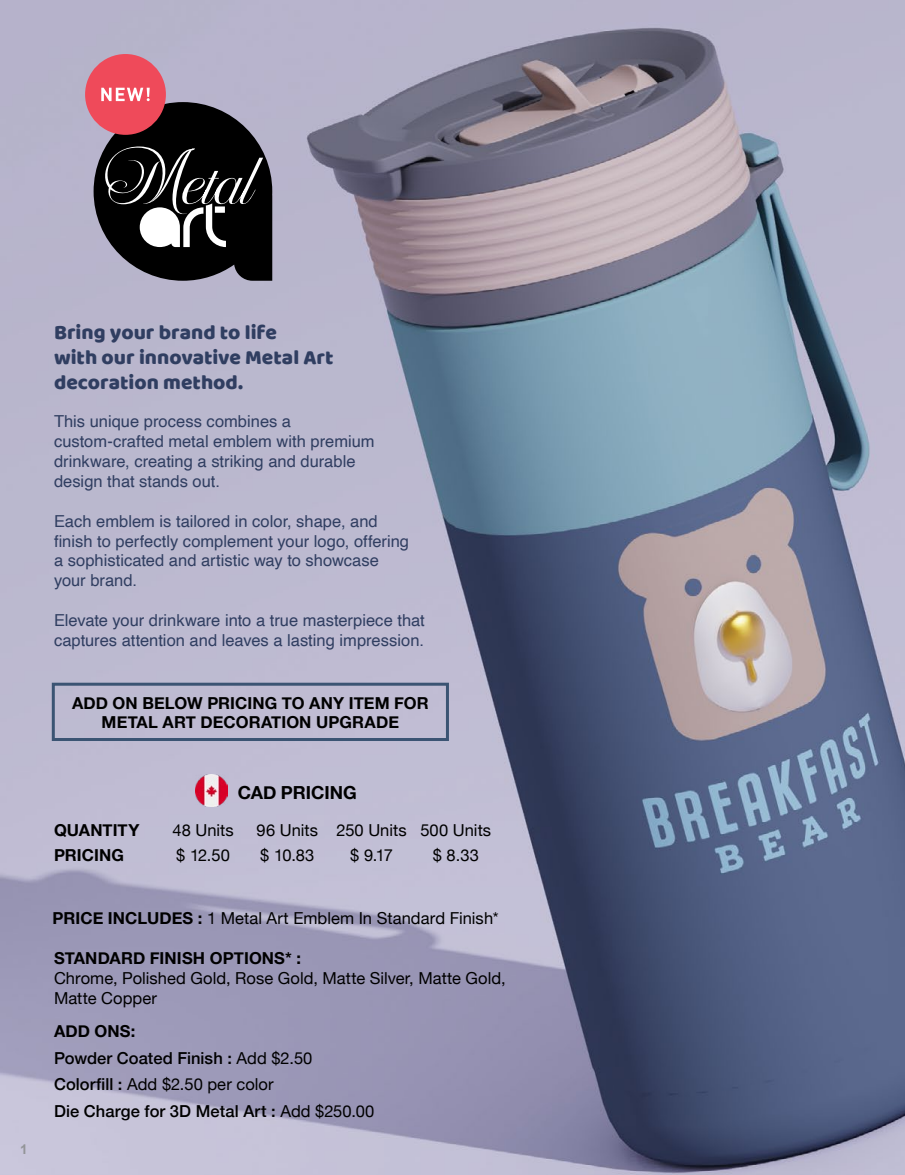
<style>
.page{position:relative;width:905px;height:1175px;background:#fff}
.page>*{position:absolute;margin:0;border:0;box-sizing:border-box;transform-origin:0 0}
.t1{font:21px/25.2px "Baloo Bhaijaan";color:#303e61}
.t2{font:700 18px "Helvetica Neue";color:#000}
.t3{font:16.5px/19.8px "Helvetica";color:#303e61}
.t4{font:16.5px/25.5px "Helvetica Neue";color:#000}
.t5{font:500 16.5px/26.5px "Helvetica Neue";letter-spacing:.005em;color:#000}
.t6{font:700 16.5px/25.5px "Helvetica Neue";letter-spacing:.005em;color:#000}
.t7{font:700 13.5px "Arial";color:#939598}
.s1{font-weight:700}
.s2{font-weight:400}
</style>
<div class="page">
<img style="left:0;top:0;width:904px;height:1174px">
<div style="left:85px;top:54px;width:81px;height:81px;background:#ef4a5a;border-radius:50%"></div>
<svg style="left:94px;top:88px;width:178px;height:193px"></svg>
<img style="left:196px;top:774px;width:32px;height:32px">
<div style="left:52px;top:682px;width:397px;height:59px;border:3px solid #3b5473"></div>
<p class="t7" style="left:20px;top:1140px;width:9px">1</p>
<p class="t1" style="left:54px;top:320px;width:281px">Bring your brand to life<br>with our innovative Metal Art decoration method.</p>
<p class="t3" style="left:54px;top:412px;width:322px">This unique process combines a custom-crafted metal emblem with premium drinkware, creating a striking and durable design that stands out.</p>
<p class="t3" style="left:54px;top:511px;width:356px">Each emblem is tailored in color, shape, and finish to perfectly complement your logo, offering a sophisticated and artistic way to showcase your brand.</p>
<p class="t3" style="left:54px;top:611px;width:372px">Elevate your drinkware into a true masterpiece that captures attention and leaves a lasting impression.</p>
<p class="t6" style="left:72px;top:693px;width:358px;line-height:19.8px;text-align:center">ADD ON BELOW PRICING TO ANY ITEM FOR<br>METAL ART DECORATION UPGRADE</p>
<p class="t2" style="left:238px;top:778px;width:121px">CAD PRICING</p>
<p class="t6" style="left:54px;top:817px;width:87px">QUANTITY<br>PRICING</p>
<p class="t4" style="left:172px;top:817px;width:63px">48 Units $ 12.50</p>
<p class="t4" style="left:257px;top:817px;width:63px">96 Units $ 10.83</p>
<p class="t4" style="left:336px;top:817px;width:71px;text-align:center">250 Units $ 9.17</p>
<p class="t4" style="left:420px;top:817px;width:72px;text-align:center">500 Units $ 8.33</p>
<p class="t4" style="left:53px;top:906px;width:447px"><span class="s1">PRICE INCLUDES :</span> 1 Metal Art Emblem In Standard Finish*</p>
<p class="t6" style="left:54px;top:946px;width:248px">STANDARD FINISH OPTIONS* :</p>
<p class="t4" style="left:54px;top:969px;width:453px;line-height:19.8px">Chrome, Polished Gold, Rose Gold, Matte Silver, Matte Gold,<br>Matte Copper</p>
<p class="t5" style="left:54px;top:1016px;width:322px"><span class="s1">ADD ONS:<br></span>Powder Coated Finish : <span class="s2">Add $2.50<br></span>Colorfill : <span class="s2">Add $2.50 per color<br></span>Die Charge for 3D Metal Art : <span class="s2">Add $250.00</span></p>
</div>
